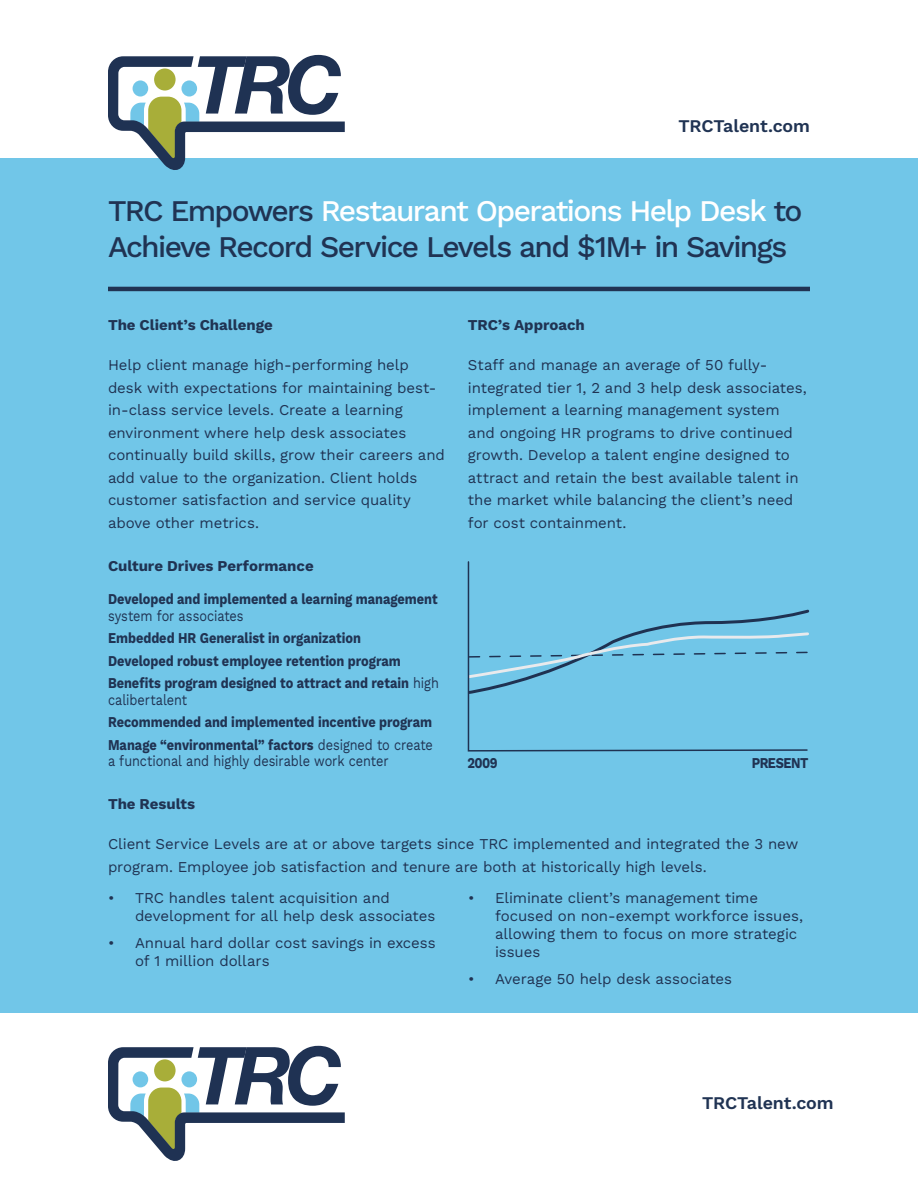
<style>
.page{position:relative;width:918px;height:1188px;background:#fff}
.page>*{position:absolute;margin:0;border:0;box-sizing:border-box;transform-origin:0 0}
.t1{font:500 30px/36px "Work Sans";letter-spacing:-.055em;color:#203353}
.t2{font:600 17.85px "Work Sans";letter-spacing:-.01em;color:#203353}
.Body{font:15px/22.5px "Work Sans";letter-spacing:-.005em;color:#203353}
.Table_content{font:700 15px/16.5px "Work Sans";color:#203353;scale:.85 1}
.Table_content-2{font:15px/16.5px "Work Sans";letter-spacing:-.005em;color:#203353;scale:.85 1}
.Subhead{font:700 15px "Work Sans";letter-spacing:-.005em;color:#203353}
.Table_content-3{font:700 15px "Work Sans";letter-spacing:-.035em;color:#203353;scale:.85 1}
.s1{color:#fff}
.s2{font-weight:400}
.s3{font-weight:700}
</style>
<div class="page">
<div style="left:0;top:158px;width:918px;height:854px;background:#71c6e8"></div>
<hr style="left:108px;top:287px;width:702px;height:4px;background:#203353">
<svg style="left:108px;top:55px;width:237px;height:115px"></svg>
<svg style="left:108px;top:1046px;width:237px;height:115px"></svg>
<svg style="left:467px;top:561px;width:342px;height:191px"></svg>
<p class="t2" style="left:679px;top:112px;width:133px">TRCTalent.com</p>
<p class="t1" style="left:108px;top:192px;width:696px">TRC Empowers <span class="s1">Restaurant Operations Help Desk</span> to<br>Achieve Record Service Levels and $1M+ in Savings</p>
<p class="Subhead" style="left:108px;top:313px;width:166px">The Client’s Challenge</p>
<p class="Body" style="left:108px;top:353px;width:338px">Help client manage high-performing help desk with expectations for maintaining best&shy;in-class service levels. Create a learning environment where help desk associates continually build skills, grow their careers and add value to the organization. Client holds customer satisfaction and service quality above other metrics.</p>
<p class="Subhead" style="left:108px;top:555px;width:207px">Culture Drives Performance</p>
<p class="Table_content" style="left:108px;top:590px;width:389px">Developed and implemented a learning management <span class="s2">system for associates</span></p>
<p class="Table_content" style="left:108px;top:629px;width:299px">Embedded HR Generalist in organization</p>
<p class="Table_content" style="left:108px;top:652px;width:346px">Developed robust employee retention program</p>
<p class="Table_content" style="left:108px;top:674px;width:391px">Benefits program designed to attract and retain <span class="s2">high calibertalent</span></p>
<p class="Table_content" style="left:108px;top:713px;width:383px">Recommended and implemented incentive program</p>
<p class="Table_content-2" style="left:108px;top:736px;width:384px"><span class="s3">Manage “environmental” factors</span> designed to create a functional and highly desirable work center</p>
<p class="Subhead" style="left:468px;top:313px;width:118px">TRC’s Approach</p>
<p class="Body" style="left:468px;top:353px;width:340px">Staff and manage an average of 50 fully&shy;integrated tier 1, 2 and 3 help desk associates, implement a learning management system and ongoing HR programs to drive continued growth. Develop a talent engine designed to attract and retain the best available talent in the market while balancing the client’s need for cost containment.</p>
<p class="Table_content" style="left:467px;top:754px;width:37px">2009</p>
<p class="Table_content-3" style="left:752px;top:751px;width:68px">PRESENT</p>
<p class="Subhead" style="left:108px;top:792px;width:89px">The Results</p>
<p class="Body" style="left:108px;top:832px;width:692px">Client Service Levels are at or above targets since TRC implemented and integrated the 3 new program. Employee job satisfaction and tenure are both at historically high levels.</p>
<p class="Body" style="left:135px;top:889px;width:302px;line-height:18px;text-indent:-27px">• TRC handles talent acquisition and development for all help desk associates</p>
<p class="Body" style="left:135px;top:934px;width:302px;line-height:18px;text-indent:-27px">• Annual hard dollar cost savings in excess of 1 million dollars</p>
<p class="Body" style="left:495px;top:889px;width:310px;line-height:18px;text-indent:-27px">• Eliminate client’s management time focused on non-exempt workforce issues, allowing them to focus on more strategic issues</p>
<p class="Body" style="left:468px;top:967px;width:266px">• Average 50 help desk associates</p>
<p class="t2" style="left:702px;top:1089px;width:133px">TRCTalent.com</p>
</div>
